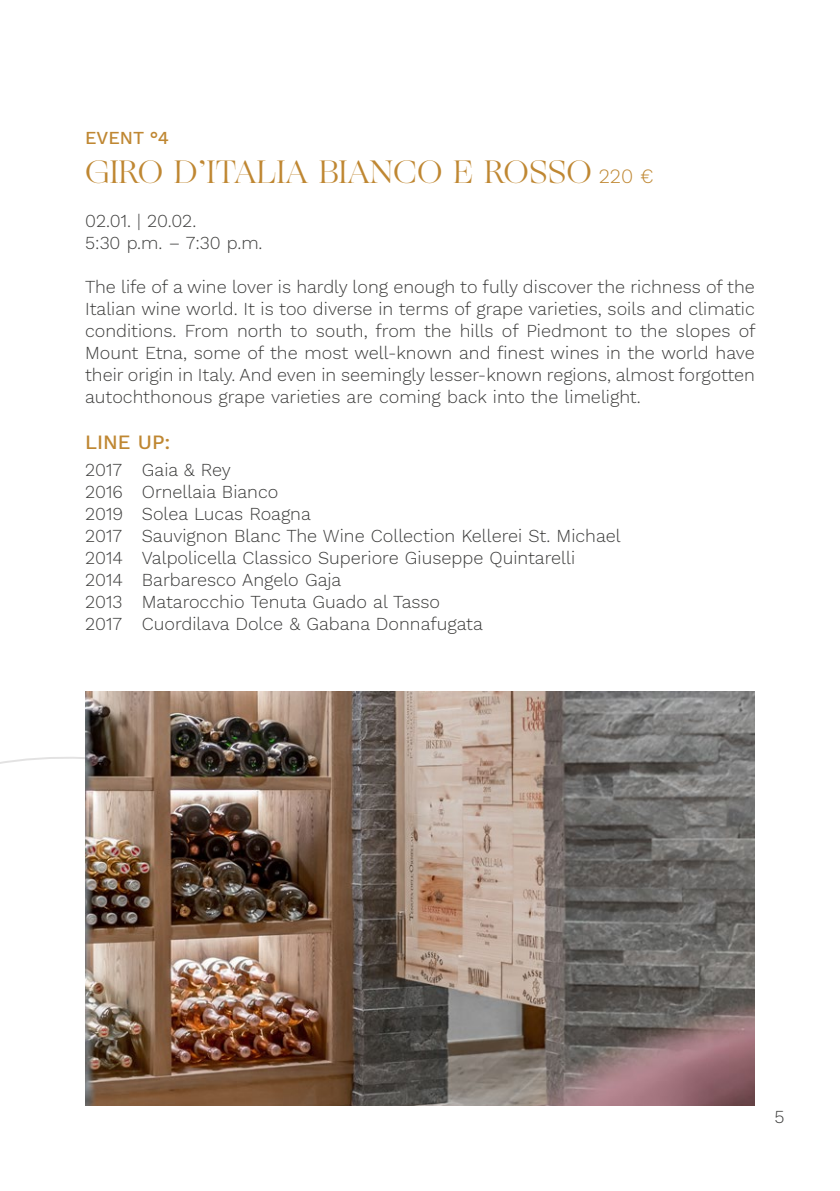
<style>
.page{position:relative;width:840px;height:1191px;background:#fff}
.page>*{position:absolute;margin:0;border:0;box-sizing:border-box;transform-origin:0 0}
.t1{font:32px "Ogg";color:#bf8732}
.t2{font:500 20px "Work Sans";color:#bf8732}
.t3{font:300 18px/22px "Work Sans";color:#3c3c3b}
.t4{font:500 18px "Work Sans";color:#bf8732}
.s1{font-family:"Work Sans";font-weight:300;font-size:20px}
</style>
<div class="page">
<svg style="left:0;top:757px;width:85px;height:7px"></svg>
<img style="left:85px;top:692px;width:669px;height:414px">
<p class="t4" style="left:85px;top:124px;width:85px">EVENT °4</p>
<h1 class="t1" style="left:85px;top:150px;width:569px">GIRO D’ITALIA BIANCO E ROSSO <span class="s1">220 €</span></h1>
<p class="t3" style="left:85px;top:209px;width:179px">02.01. | 20.02.<br>5:30 p.m. – 7:30 p.m.</p>
<p class="t3" style="left:85px;top:275px;width:671px;text-align:justify">The life of a wine lover is hardly long enough to fully discover the richness of the Italian wine world. It is too diverse in terms of grape varieties, soils and climatic conditions. From north to south, from the hills of Piedmont to the slopes of Mount Etna, some of the most well-known and finest wines in the world have their origin in Italy. And even in seemingly lesser-known regions, almost forgotten autochthonous grape varieties are coming back into the limelight.</p>
<p class="t2" style="left:85px;top:426px;width:87px">LINE UP:</p>
<p class="t3" style="left:85px;top:458px;width:537px">2017 Gaia &amp; Rey<br>2016 Ornellaia Bianco<br>2019 Solea Lucas Roagna<br>2017 Sauvignon Blanc The Wine Collection Kellerei St. Michael 2014 Valpolicella Classico Superiore Giuseppe Quintarelli<br>2014 Barbaresco Angelo Gaja<br>2013 Matarocchio Tenuta Guado al Tasso<br>2017 Cuordilava Dolce &amp; Gabana Donnafugata</p>
<p class="t3" style="left:774px;top:1104px;width:12px">5</p>
</div>
